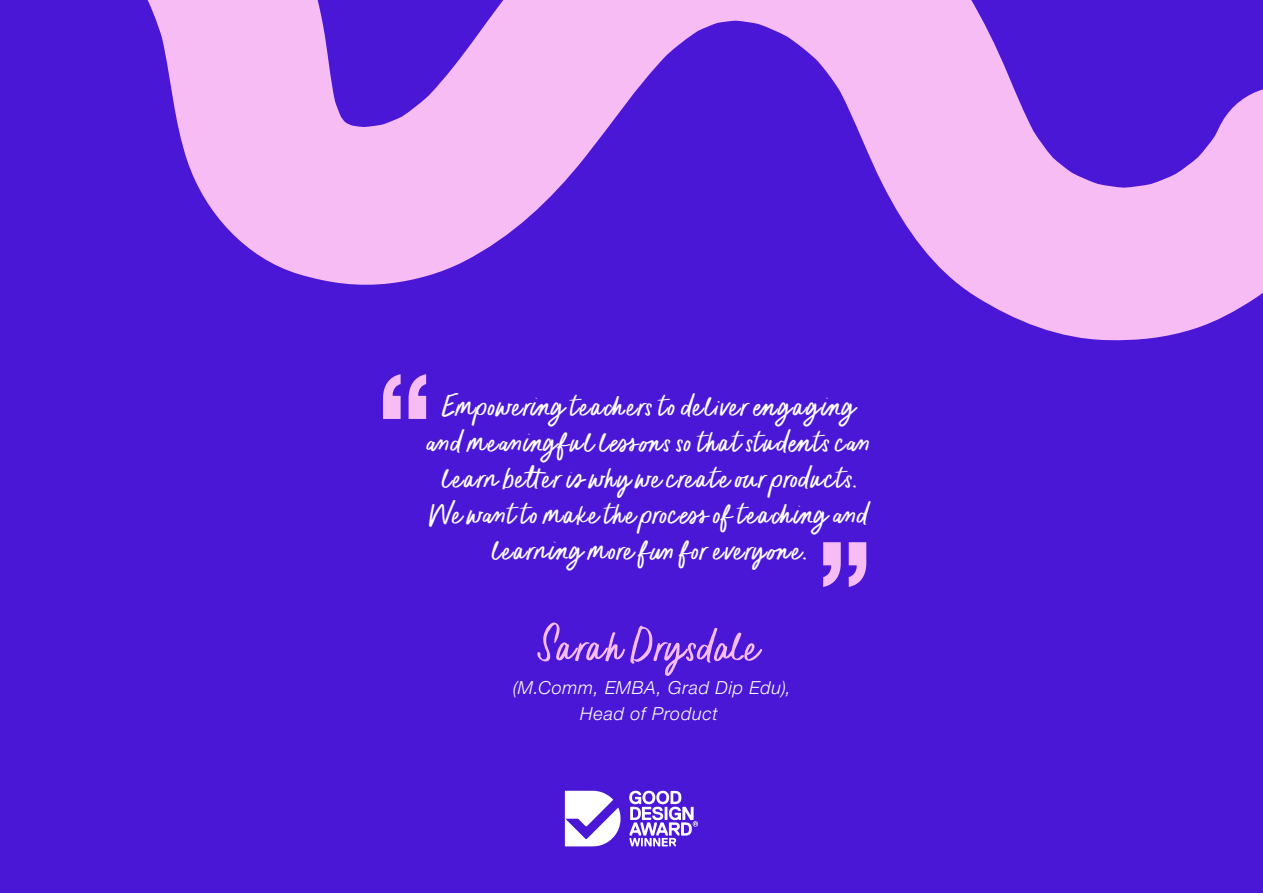
<style>
.page{position:relative;width:1263px;height:893px;background:#4a17d6}
.page>*{position:absolute;margin:0;border:0;box-sizing:border-box;transform-origin:0 0}
.t1{font:61.5px "Oranges And Lemons Script Up";letter-spacing:.005em;color:#f8bcf5}
.t2{font:42px/36px "Oranges And Lemons Script Up";letter-spacing:.035em;color:#fff;text-align:center}
.t3{font:italic 300 18px/25.5px "Helvetica Neue LT Pro";letter-spacing:.035em;color:#fff;text-align:center}
</style>
<div class="page">
<svg style="left:147px;top:0;width:1115px;height:341px"></svg>
<svg style="left:565px;top:791px;width:55px;height:55px"></svg>
<svg style="left:629px;top:791px;width:69px;height:55px"></svg>
<svg style="left:823px;top:542px;width:43px;height:45px"></svg>
<svg style="left:383px;top:374px;width:43px;height:45px"></svg>
<hr style="left:1262px;top:0;width:1px;height:893px;background:#fff">
<p class="t2" style="left:427px;top:390px;width:446px">Empowering teachers to deliver engaging and meaningful lessons so that students can learn better is why we create our products.<br>We want to make the process of teaching and learning more fun for everyone.</p>
<h1 class="t1" style="left:538px;top:618px;width:223px">Sarah Drysdale</h1>
<p class="t3" style="left:513px;top:675px;width:280px">(M.Comm, EMBA, Grad Dip Edu),<br>Head of Product</p>
</div>
